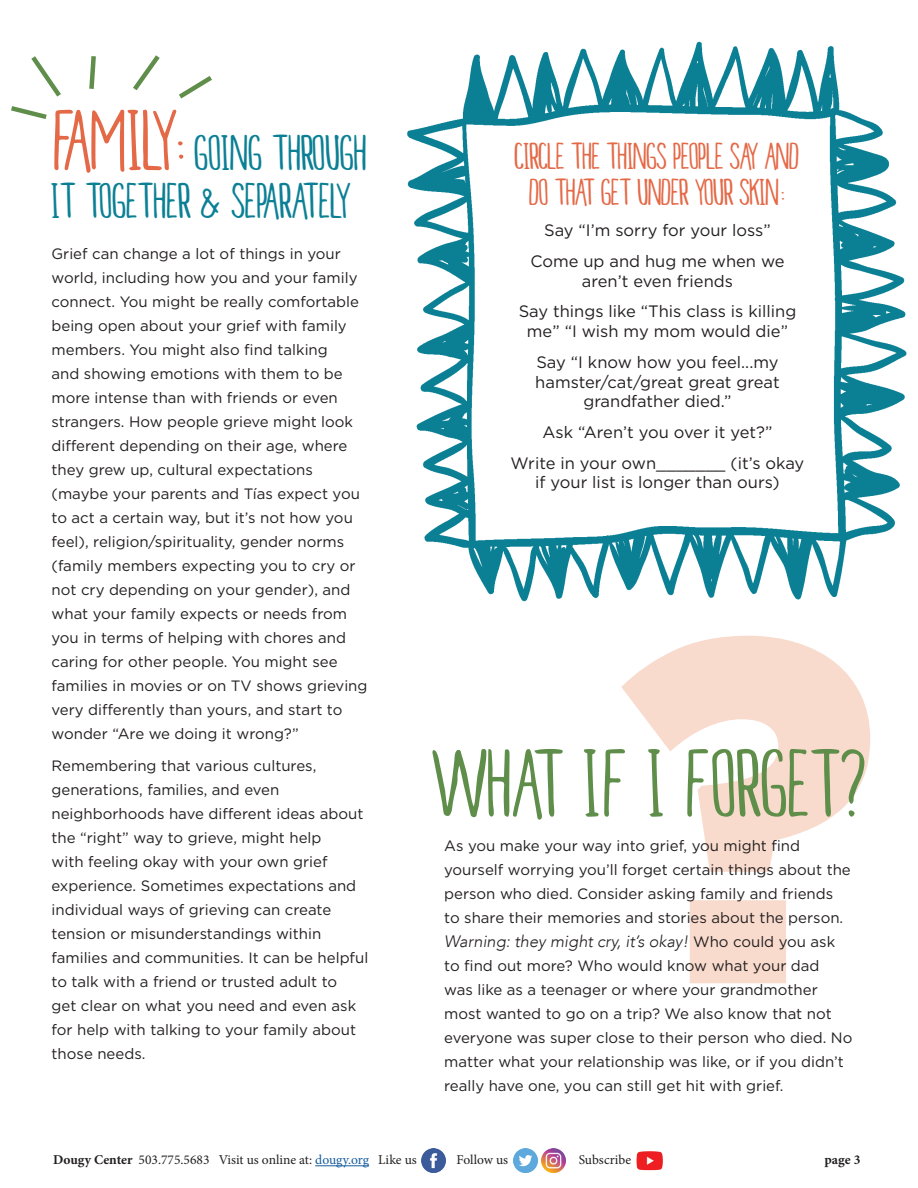
<style>
.page{position:relative;width:918px;height:1188px;background:#fff}
.page>*{position:absolute;margin:0;border:0;box-sizing:border-box;transform-origin:0 0}
.t1{font:900 488.85px "Gotham";color:#f9dbcd}
.t2{font:92.4px "Malam";letter-spacing:-.01em;color:#5f8e4a}
.t3{font:48px/48px "Malam";letter-spacing:-.01em;color:#0b8095}
.t4{font:36px/36px "Malam";letter-spacing:-.025em;color:#e46947;text-align:center}
.t5{font:16.5px/30.6px "Gotham";color:#231f20;text-align:center}
.t6{font:italic 300 16.5px "Avenir LT";color:#231f20}
.t7{font:15px/24px "Gotham";color:#231f20}
.t8{font:13.5px "Minion Pro";color:#231f20}
.t9{font:700 13.5px "Minion Pro";color:#231f20}
.s1{font-size:82.5px;color:#e46947}
.s2{font-family:"Gotham";font-weight:400;font-style:normal;font-size:15px}
.s3{font-weight:700;color:#fff}
.s4{font-weight:700}
.s5{color:#175d9e}
</style>
<div class="page">
<img style="left:407px;top:42px;width:500px;height:560px">
<svg style="left:89px;top:56px;width:7px;height:33px"></svg>
<svg style="left:133px;top:55px;width:27px;height:36px"></svg>
<svg style="left:179px;top:76px;width:33px;height:23px"></svg>
<svg style="left:11px;top:56px;width:50px;height:63px"></svg>
<hr style="left:315px;top:1165px;width:54px;height:1px;background:#175d9e">
<img style="left:422px;top:1149px;width:23px;height:23px">
<img style="left:514px;top:1149px;width:23px;height:23px">
<img style="left:636px;top:1151px;width:27px;height:20px">
<img style="left:542px;top:1148px;width:24px;height:24px">
<h3 class="t3" style="left:52px;top:133px;width:318px"><span class="s1">FAMILY:</span> GOING THROUGH<br>IT TOGETHER &amp; SEPARATELY</h3>
<p class="t7" style="left:52px;top:242px;width:317px">Grief can change a lot of things in your world, including how you and your family connect. You might be really comfortable being open about your grief with family members. You might also find talking<br>and showing emotions with them to be more intense than with friends or even strangers. How people grieve might look different depending on their age, where they grew up, cultural expectations (maybe your parents and Tías expect you to act a certain way, but it’s not how you feel), religion/spirituality, gender norms (family members expecting you to cry or not cry depending on your gender), and what your family expects or needs from you in terms of helping with chores and caring for other people. You might see families in movies or on TV shows grieving very differently than yours, and start to wonder “Are we doing it wrong?”</p>
<p class="t7" style="left:52px;top:754px;width:318px">Remembering that various cultures, generations, families, and even neighborhoods have different ideas about the “right” way to grieve, might help<br>with feeling okay with your own grief experience. Sometimes expectations and individual ways of grieving can create tension or misunderstandings within families and communities. It can be helpful to talk with a friend or trusted adult to<br>get clear on what you need and even ask for help with talking to your family about those needs.</p>
<h2 class="t2" style="left:432px;top:748px;width:437px">WHAT IF I FORGET?</h2>
<h3 class="t4" style="left:515px;top:142px;width:287px">CIRCLE THE THINGS PEOPLE SAY AND<br>DO THAT GET UNDER YOUR SKIN:</h3>
<p class="t5" style="left:530px;top:215px;width:256px">Say “I’m sorry for your loss”<br>Come up and hug me when we</p>
<p class="t5" style="left:519px;top:265px;width:279px">aren’t even friends<br>Say things like “This class is killing</p>
<p class="t5" style="left:527px;top:316px;width:263px">me” “I wish my mom would die”<br>Say “I know how you feel...my</p>
<p class="t5" style="left:535px;top:371px;width:246px;line-height:19.8px">hamster/cat/great great great grandfather died.”</p>
<p class="t5" style="left:511px;top:416px;width:295px">Ask “Aren’t you over it yet?”<br>Write in your own_______ (it’s okay</p>
<p class="t5" style="left:535px;top:467px;width:246px">if your list is longer than ours)</p>
<h1 class="t1" style="left:616px;top:528px;width:266px">?</h1>
<p class="t7" style="left:444px;top:834px;width:408px">As you make your way into grief, you might find yourself worrying you’ll forget certain things about the person who died. Consider asking family and friends to share their memories and stories about the person.</p>
<p class="t6" style="left:444px;top:932px;width:393px">Warning: they might cry, it’s okay! <span class="s2">Who could you ask</span></p>
<p class="t7" style="left:444px;top:954px;width:410px">to find out more? Who would know what your dad<br>was like as a teenager or where your grandmother most wanted to go on a trip? We also know that not everyone was super close to their person who died. No matter what your relationship was like, or if you didn’t really have one, you can still get hit with grief.</p>
<p class="t8" style="left:29px;top:1151px;width:389px"><span class="s3">The</span> <span class="s4">Dougy Center</span> 503.775.5683 Visit us online at: <span class="s5">dougy.org</span> Like us</p>
<p class="t8" style="left:457px;top:1151px;width:53px">Follow us</p>
<p class="t8" style="left:579px;top:1151px;width:54px">Subscribe</p>
<p class="t9" style="left:824px;top:1151px;width:38px">page 3</p>
</div>
